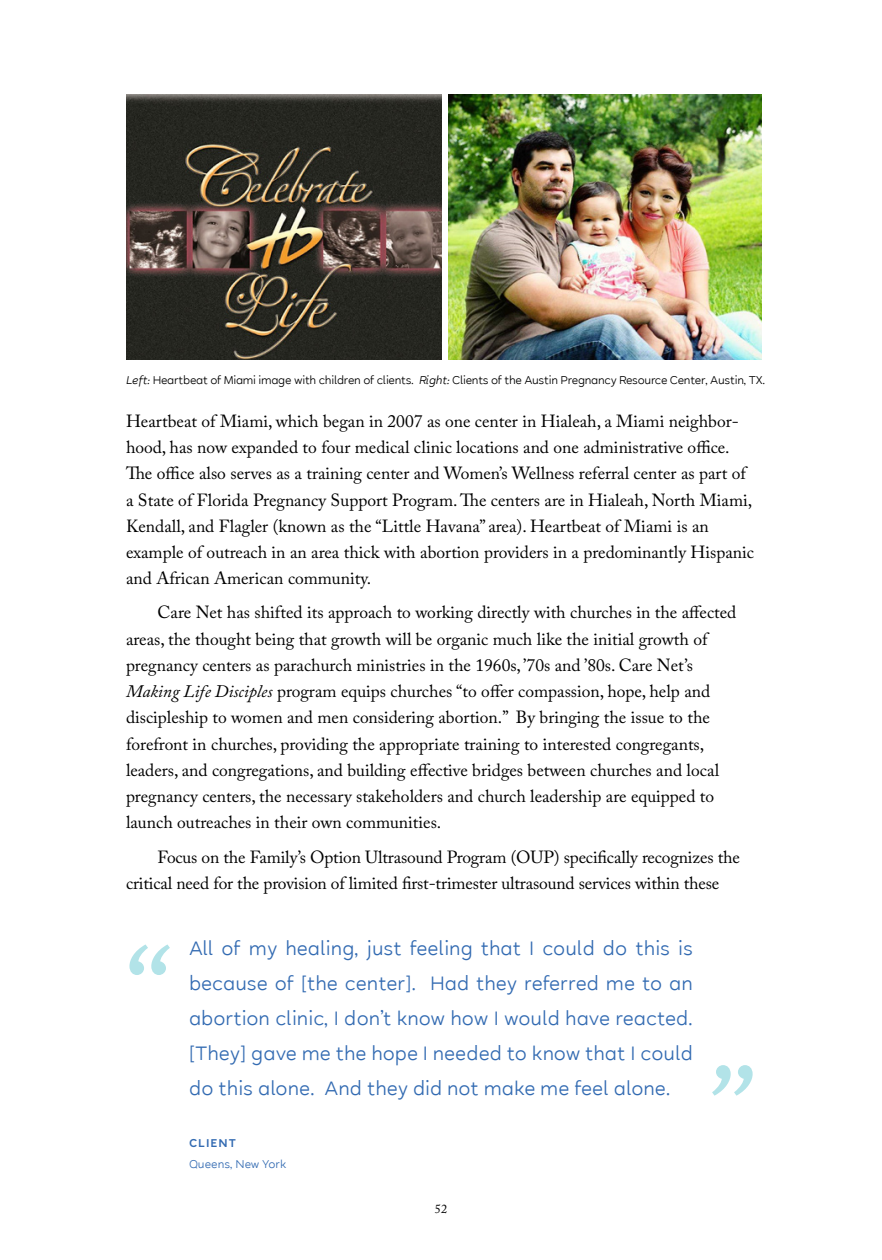
<style>
.page{position:relative;width:882px;height:1260px;background:#fff}
.page>*{position:absolute;margin:0;border:0;box-sizing:border-box;transform-origin:0 0}
.t1{font:600 105px "Archer";color:#b2e3e8}
.t2{font:21px/35px "Halcyon";color:#336bb2}
.t3{font:17.5px/26.2px "Adobe Caslon Pro";color:#000}
.t4{font:12.25px "Halcyon";letter-spacing:-.02em;color:#000}
.t5{font:12.25px "Halcyon";color:#336bb2}
.t6{font:600 12.25px "Halcyon";letter-spacing:.08em;color:#336bb2}
.t7{font:12.25px "Adobe Caslon Pro";color:#000}
.s1{font-style:italic}
</style>
<div class="page">
<img style="left:126px;top:94px;width:316px;height:266px">
<img style="left:449px;top:94px;width:313px;height:266px">
<p class="t4" style="left:126px;top:371px;width:639px"><span class="s1">Left:</span> Heartbeat of Miami image with children of clients. <span class="s1">Right:</span> Clients of the Austin Pregnancy Resource Center, Austin, TX.</p>
<p class="t3" style="left:126px;top:408px;width:630px">Heartbeat of Miami, which began in 2007 as one center in Hialeah, a Miami neighbor&shy;hood, has now expanded to four medical clinic locations and one administrative office.<br>The office also serves as a training center and Women’s Wellness referral center as part of a State of Florida Pregnancy Support Program. The centers are in Hialeah, North Miami, Kendall, and Flagler (known as the “Little Havana” area). Heartbeat of Miami is an example of outreach in an area thick with abortion providers in a predominantly Hispanic and African American community.</p>
<p class="t3" style="left:126px;top:599px;width:612px;text-indent:32px">Care Net has shifted its approach to working directly with churches in the affected areas, the thought being that growth will be organic much like the initial growth of pregnancy centers as parachurch ministries in the 1960s, ’70s and ’80s. Care Net’s <span class="s1">Making Life Disciples</span> program equips churches “to offer compassion, hope, help and discipleship to women and men considering abortion.” By bringing the issue to the forefront in churches, providing the appropriate training to interested congregants, leaders, and congregations, and building effective bridges between churches and local pregnancy centers, the necessary stakeholders and church leadership are equipped to launch outreaches in their own communities.</p>
<p class="t3" style="left:126px;top:843px;width:615px;text-indent:32px">Focus on the Family’s Option Ultrasound Program (OUP) specifically recognizes the critical need for the provision of limited first-trimester ultrasound services within these</p>
<h1 class="t1" style="left:126px;top:902px;width:47px">“</h1>
<p class="t2" style="left:189px;top:930px;width:506px">All of my healing, just feeling that I could do this is because of [the center]. Had they referred me to an abortion clinic, I don’t know how I would have reacted. [They] gave me the hope I needed to know that I could do this alone. And they did not make me feel alone.</p>
<p class="t6" style="left:189px;top:1134px;width:48px">CLIENT</p>
<p class="t5" style="left:189px;top:1155px;width:99px">Queens, New York</p>
<p class="t7" style="left:435px;top:1201px;width:14px">52</p>
<h1 class="t1" style="left:711px;top:1022px;width:47px">”</h1>
</div>
